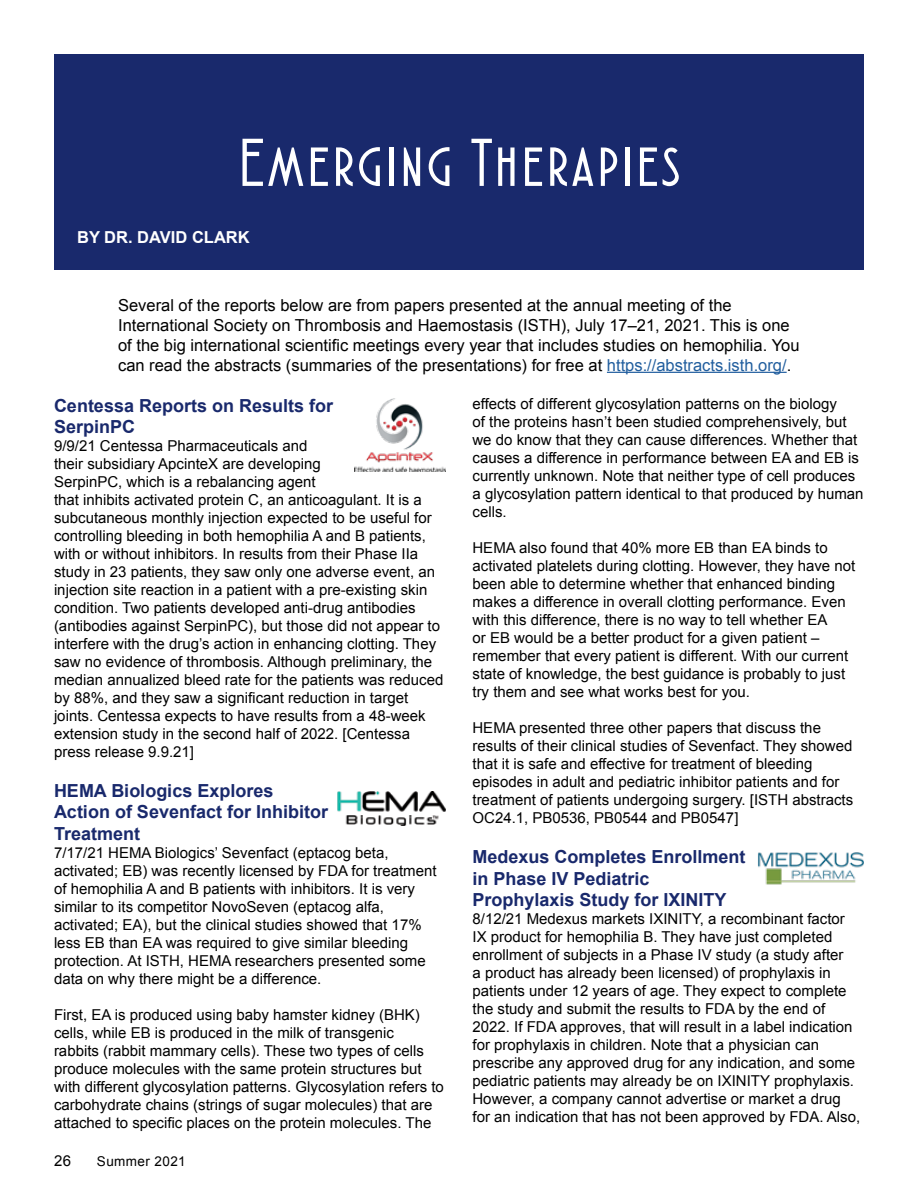
<style>
.page{position:relative;width:918px;height:1188px;background:#fff}
.page>*{position:absolute;margin:0;border:0;box-sizing:border-box;transform-origin:0 0}
.t1{font:67.5px "Atlantic Cruise";letter-spacing:.06em;color:#fff}
.t2{font:700 18px/21.6px "Arial";color:#19296c}
.t3{font:16.5px/19.8px "Arial";color:#000}
.t4{font:700 16.5px "Arial";color:#fff}
.t5{font:15px/18px "Arial";color:#000}
.t6{font:13.5px "Arial";letter-spacing:.03em;color:#000}
.s1{color:#215e9e}
</style>
<div class="page">
<div style="left:54px;top:54px;width:810px;height:216px;background:#19296c"></div>
<hr style="left:607px;top:372px;width:180px;height:1px;background:#215e9e">
<img style="left:338px;top:792px;width:108px;height:33px">
<img style="left:354px;top:399px;width:92px;height:72px">
<img style="left:758px;top:852px;width:106px;height:33px">
<h1 class="t1" style="left:239px;top:128px;width:442px">Emerging Therapies</h1>
<p class="t4" style="left:77px;top:227px;width:174px">BY DR. DAVID CLARK</p>
<p class="t3" style="left:118px;top:296px;width:683px">Several of the reports below are from papers presented at the annual meeting of the International Society on Thrombosis and Haemostasis (ISTH), July 17–21, 2021. This is one of the big international scientific meetings every year that includes studies on hemophilia. You can read the abstracts (summaries of the presentations) for free at <span class="s1">https://abstracts.isth.org/</span>.</p>
<p class="t2" style="left:54px;top:395px;width:281px">Centessa Reports on Results for<br>SerpinPC</p>
<p class="t5" style="left:54px;top:437px;width:391px">9/9/21 Centessa Pharmaceuticals and<br>their subsidiary ApcinteX are developing<br>SerpinPC, which is a rebalancing agent<br>that inhibits activated protein C, an anticoagulant. It is a subcutaneous monthly injection expected to be useful for controlling bleeding in both hemophilia A and B patients, with or without inhibitors. In results from their Phase IIa study in 23 patients, they saw only one adverse event, an injection site reaction in a patient with a pre-existing skin condition. Two patients developed anti-drug antibodies (antibodies against SerpinPC), but those did not appear to interfere with the drug’s action in enhancing clotting. They saw no evidence of thrombosis. Although preliminary, the median annualized bleed rate for the patients was reduced by 88%, and they saw a significant reduction in target joints. Centessa expects to have results from a 48-week extension study in the second half of 2022. [Centessa press release 9.9.21]</p>
<p class="t2" style="left:54px;top:780px;width:276px">HEMA Biologics Explores<br>Action of Sevenfact for Inhibitor<br>Treatment</p>
<p class="t5" style="left:54px;top:844px;width:384px">7/17/21 HEMA Biologics’ Sevenfact (eptacog beta, activated; EB) was recently licensed by FDA for treatment of hemophilia A and B patients with inhibitors. It is very similar to its competitor NovoSeven (eptacog alfa, activated; EA), but the clinical studies showed that 17% less EB than EA was required to give similar bleeding protection. At ISTH, HEMA researchers presented some data on why there might be a difference.</p>
<p class="t5" style="left:54px;top:1006px;width:391px">First, EA is produced using baby hamster kidney (BHK) cells, while EB is produced in the milk of transgenic<br>rabbits (rabbit mammary cells). These two types of cells produce molecules with the same protein structures but with different glycosylation patterns. Glycosylation refers to carbohydrate chains (strings of sugar molecules) that are attached to specific places on the protein molecules. The</p>
<p class="t5" style="left:54px;top:1152px;width:19px">26</p>
<p class="t6" style="left:97px;top:1152px;width:90px">Summer 2021</p>
<p class="t5" style="left:472px;top:395px;width:393px">effects of different glycosylation patterns on the biology<br>of the proteins hasn’t been studied comprehensively, but we do know that they can cause differences. Whether that causes a difference in performance between EA and EB is currently unknown. Note that neither type of cell produces a glycosylation pattern identical to that produced by human cells.</p>
<p class="t5" style="left:472px;top:539px;width:384px">HEMA also found that 40% more EB than EA binds to activated platelets during clotting. However, they have not been able to determine whether that enhanced binding makes a difference in overall clotting performance. Even with this difference, there is no way to tell whether EA<br>or EB would be a better product for a given patient – remember that every patient is different. With our current state of knowledge, the best guidance is probably to just try them and see what works best for you.</p>
<p class="t5" style="left:472px;top:719px;width:382px">HEMA presented three other papers that discuss the results of their clinical studies of Sevenfact. They showed that it is safe and effective for treatment of bleeding episodes in adult and pediatric inhibitor patients and for treatment of patients undergoing surgery. [ISTH abstracts OC24.1, PB0536, PB0544 and PB0547]</p>
<p class="t2" style="left:472px;top:847px;width:275px">Medexus Completes Enrollment in Phase IV Pediatric<br>Prophylaxis Study for IXINITY</p>
<p class="t5" style="left:472px;top:910px;width:389px">8/12/21 Medexus markets IXINITY, a recombinant factor IX product for hemophilia B. They have just completed enrollment of subjects in a Phase IV study (a study after<br>a product has already been licensed) of prophylaxis in patients under 12 years of age. They expect to complete the study and submit the results to FDA by the end of 2022. If FDA approves, that will result in a label indication for prophylaxis in children. Note that a physician can prescribe any approved drug for any indication, and some pediatric patients may already be on IXINITY prophylaxis.<br>However, a company cannot advertise or market a drug for an indication that has not been approved by FDA. Also,</p>
</div>
